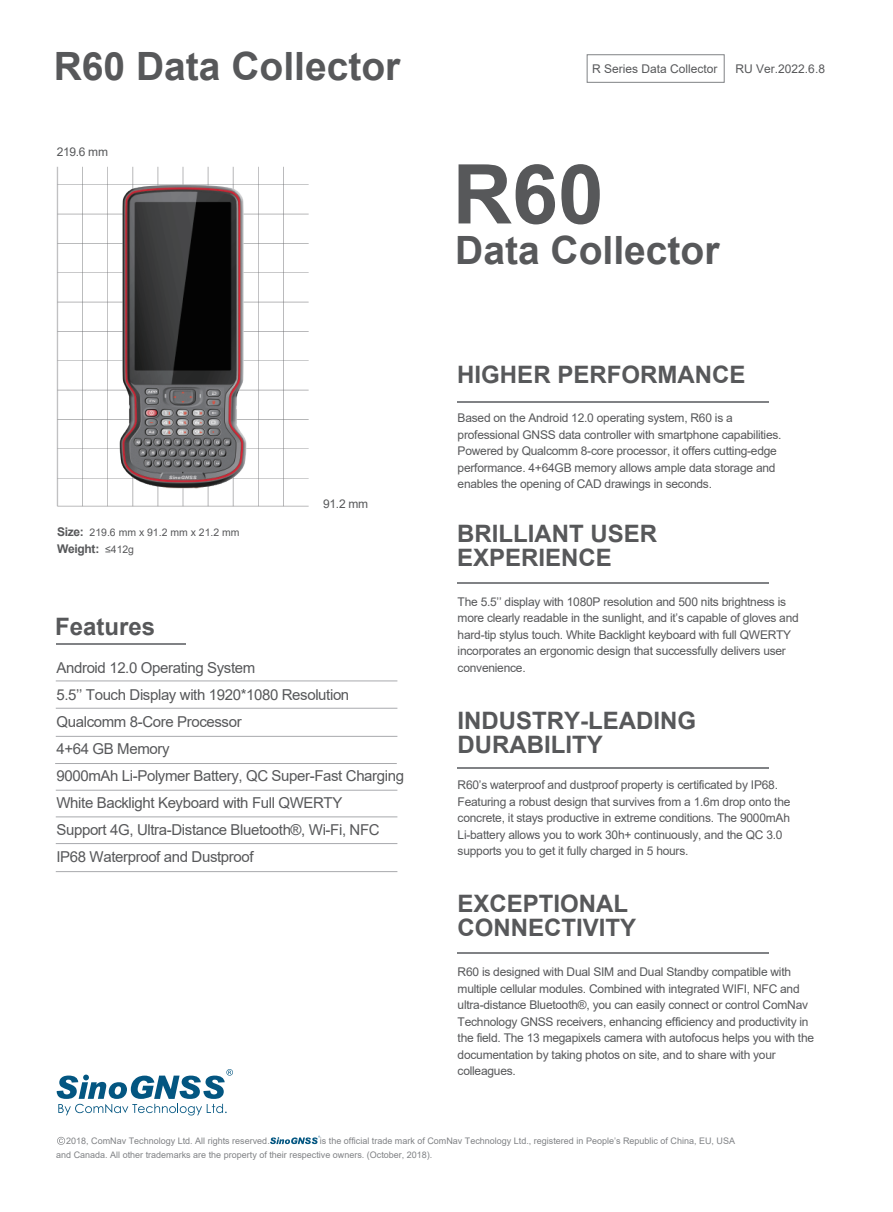
<style>
.page{position:relative;width:893px;height:1212px;background:#fff}
.page>*{position:absolute;margin:0;border:0;box-sizing:border-box;transform-origin:0 0}
.t1{font:700 82.5px "Arial";color:#57585a}
.t2{font:700 39px "Arial";color:#57585a}
.t3{font:700 24px/24px "Arial";color:#57585a}
.t4{font:15px/27px "Arial";letter-spacing:-.025em;color:#57585a}
.t5{font:12px/16.5px "Arial";letter-spacing:-.02em;color:#57585a}
.t6{font:12px "Arial";color:#57585a}
.t7{font:700 12px "Arial";letter-spacing:-.025em;color:#57585a}
.t8{font:10.5px "Arial";color:#57585a}
.t9{font:9px/13.5px "Arial";color:#808285}
.s1{font-weight:700;font-size:12px}
.s2{font-weight:400;font-size:10.5px}
</style>
<div class="page">
<svg style="left:57px;top:1069px;width:176px;height:46px"></svg>
<svg style="left:270px;top:1135px;width:50px;height:9px"></svg>
<svg style="left:57px;top:1137px;width:8px;height:8px"></svg>
<hr style="left:458px;top:401px;width:311px;height:1px;background:#808285">
<hr style="left:56px;top:681px;width:341px;height:1px;background:#a8a9ad">
<hr style="left:56px;top:708px;width:341px;height:1px;background:#a8a9ad">
<hr style="left:56px;top:736px;width:341px;height:1px;background:#a8a9ad">
<hr style="left:55px;top:763px;width:342px;height:1px;background:#a8a9ad">
<hr style="left:56px;top:790px;width:341px;height:1px;background:#a8a9ad">
<hr style="left:56px;top:817px;width:341px;height:1px;background:#a8a9ad">
<hr style="left:56px;top:843px;width:341px;height:1px;background:#a8a9ad">
<hr style="left:56px;top:871px;width:341px;height:1px;background:#a8a9ad">
<hr style="left:57px;top:643px;width:129px;height:2px;background:#808285">
<hr style="left:458px;top:767px;width:311px;height:2px;background:#808285">
<hr style="left:458px;top:952px;width:311px;height:2px;background:#808285">
<hr style="left:458px;top:582px;width:311px;height:1px;background:#808285">
<hr style="left:57px;top:506px;width:252px;height:1px;background:#6c6d70">
<hr style="left:57px;top:167px;width:1px;height:339px;background:#6c6d70">
<hr style="left:82px;top:167px;width:1px;height:339px;background:#6c6d70">
<hr style="left:283px;top:167px;width:1px;height:339px;background:#6c6d70">
<hr style="left:57px;top:361px;width:252px;height:1px;background:#6c6d70">
<hr style="left:57px;top:331px;width:252px;height:1px;background:#6c6d70">
<hr style="left:57px;top:302px;width:252px;height:1px;background:#6c6d70">
<hr style="left:57px;top:273px;width:252px;height:1px;background:#6c6d70">
<hr style="left:57px;top:243px;width:252px;height:1px;background:#6c6d70">
<hr style="left:57px;top:478px;width:252px;height:1px;background:#6c6d70">
<hr style="left:57px;top:449px;width:252px;height:1px;background:#6c6d70">
<hr style="left:57px;top:419px;width:252px;height:1px;background:#6c6d70">
<hr style="left:57px;top:390px;width:252px;height:1px;background:#6c6d70">
<hr style="left:57px;top:214px;width:252px;height:1px;background:#6c6d70">
<hr style="left:57px;top:185px;width:252px;height:1px;background:#6c6d70">
<img style="left:93px;top:166px;width:180px;height:341px">
<div style="left:587px;top:54px;width:138px;height:29px;border:1px solid #808285"></div>
<h2 class="t2" style="left:54px;top:39px;width:348px">R60 Data Collector</h2>
<p class="t5" style="left:57px;top:143px;width:53px">219.6 mm</p>
<p class="t8" style="left:57px;top:525px;width:184px"><span class="s1">Size:</span> 219.6 mm x 91.2 mm x 21.2 mm</p>
<p class="t7" style="left:57px;top:540px;width:78px">Weight: <span class="s2">≤412g</span></p>
<p class="t5" style="left:323px;top:495px;width:46px">91.2 mm</p>
<h3 class="t3" style="left:55px;top:615px;width:102px">Features</h3>
<p class="t4" style="left:56px;top:654px;width:349px">Android 12.0 Operating System<br>5.5’’ Touch Display with 1920*1080 Resolution Qualcomm 8-Core Processor<br>4+64 GB Memory<br>9000mAh Li-Polymer Battery, QC Super-Fast Charging White Backlight Keyboard with Full QWERTY<br>Support 4G, Ultra-Distance Bluetooth®, Wi-Fi, NFC IP68 Waterproof and Dustproof</p>
<p class="t6" style="left:592px;top:60px;width:127px">R Series Data Collector</p>
<p class="t6" style="left:736px;top:60px;width:91px">RU Ver.2022.6.8</p>
<h1 class="t1" style="left:452px;top:136px;width:153px">R60</h1>
<h2 class="t2" style="left:455px;top:223px;width:266px">Data Collector</h2>
<h3 class="t3" style="left:457px;top:363px;width:289px">HIGHER PERFORMANCE</h3>
<p class="t5" style="left:458px;top:410px;width:325px">Based on the Android 12.0 operating system, R60 is a professional GNSS data controller with smartphone capabilities.<br>Powered by Qualcomm 8-core processor, it offers cutting-edge performance. 4+64GB memory allows ample data storage and enables the opening of CAD drawings in seconds.</p>
<h3 class="t3" style="left:457px;top:522px;width:201px">BRILLIANT USER<br>EXPERIENCE</h3>
<p class="t5" style="left:458px;top:593px;width:343px">The 5.5’’ display with 1080P resolution and 500 nits brightness is more clearly readable in the sunlight, and it’s capable of gloves and hard-tip stylus touch. White Backlight keyboard with full QWERTY incorporates an ergonomic design that successfully delivers user convenience.</p>
<h3 class="t3" style="left:458px;top:709px;width:240px">INDUSTRY-LEADING<br>DURABILITY</h3>
<p class="t5" style="left:458px;top:777px;width:334px">R60’s waterproof and dustproof property is certificated by IP68.<br>Featuring a robust design that survives from a 1.6m drop onto the concrete, it stays productive in extreme conditions. The 9000mAh Li-battery allows you to work 30h+ continuously, and the QC 3.0 supports you to get it fully charged in 5 hours.</p>
<h3 class="t3" style="left:457px;top:892px;width:180px">EXCEPTIONAL<br>CONNECTIVITY</h3>
<p class="t5" style="left:458px;top:963px;width:358px">R60 is designed with Dual SIM and Dual Standby compatible with multiple cellular modules. Combined with integrated WIFI, NFC and ultra-distance Bluetooth®, you can easily connect or control ComNav Technology GNSS receivers, enhancing efficiency and productivity in the field. The 13 megapixels camera with autofocus helps you with the documentation by taking photos on site, and to share with your colleagues.</p>
<p class="t9" style="left:56px;top:1134px;width:680px;text-indent:264px">is the official trade mark of ComNav Technology Ltd., registered in People’s Republic of China, EU, USA and Canada. All other trademarks are the property of their respective owners. (October, 2018).</p>
<p class="t9" style="left:66px;top:1134px;width:205px">2018, ComNav Technology Ltd. All rights reserved.</p>
</div>
